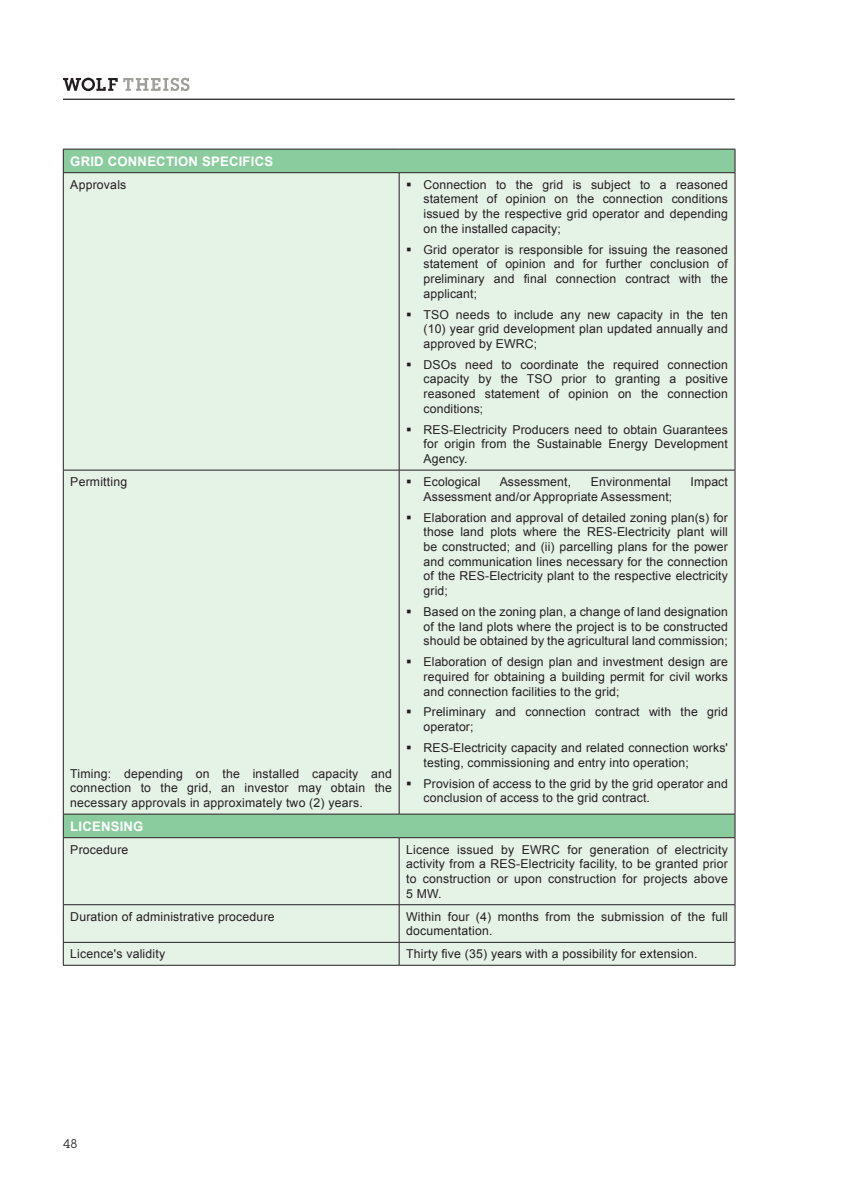
<style>
.page{position:relative;width:844px;height:1191px;background:#fff}
.page>*{position:absolute;margin:0;border:0;box-sizing:border-box;transform-origin:0 0}
.Text_table_7{font:700 13.12px "Arial";letter-spacing:.015em;color:#fff}
.Text_table_7-2{font:12.25px/14.7px "Arial";letter-spacing:.01em;color:#231f20;text-align:justify}
.t1{font:12.25px "Lubalin Graph Std";color:#231f20}
</style>
<div class="page">
<hr style="left:63px;top:99px;width:671px;height:1px;background:#231f20">
<svg style="left:63px;top:78px;width:126px;height:13px"></svg>
<div style="left:64px;top:150px;width:670px;height:22px;background:#8acc9e"></div>
<div style="left:64px;top:173px;width:670px;height:792px;background:#e5f3e7"></div>
<hr style="left:63px;top:814px;width:336px;height:1px;background:#231f20">
<svg style="left:63px;top:814px;width:1px;height:23px"></svg>
<hr style="left:63px;top:837px;width:336px;height:1px;background:#231f20">
<hr style="left:63px;top:149px;width:336px;height:1px;background:#231f20">
<svg style="left:63px;top:149px;width:1px;height:23px"></svg>
<hr style="left:399px;top:149px;width:336px;height:1px;background:#231f20">
<svg style="left:734px;top:149px;width:1px;height:23px"></svg>
<hr style="left:63px;top:172px;width:336px;height:1px;background:#231f20">
<hr style="left:399px;top:172px;width:336px;height:1px;background:#231f20">
<hr style="left:399px;top:814px;width:336px;height:1px;background:#231f20">
<svg style="left:734px;top:814px;width:1px;height:23px"></svg>
<hr style="left:399px;top:837px;width:336px;height:1px;background:#231f20">
<hr style="left:63px;top:904px;width:336px;height:1px;background:#231f20">
<hr style="left:399px;top:904px;width:336px;height:1px;background:#231f20">
<hr style="left:63px;top:942px;width:336px;height:1px;background:#231f20">
<hr style="left:399px;top:942px;width:336px;height:1px;background:#231f20">
<hr style="left:63px;top:965px;width:336px;height:1px;background:#231f20">
<hr style="left:399px;top:965px;width:336px;height:1px;background:#231f20">
<hr style="left:63px;top:173px;width:1px;height:297px;background:#231f20">
<hr style="left:399px;top:173px;width:1px;height:297px;background:#231f20">
<hr style="left:734px;top:173px;width:1px;height:297px;background:#231f20">
<hr style="left:63px;top:470px;width:336px;height:1px;background:#231f20">
<hr style="left:63px;top:470px;width:1px;height:344px;background:#231f20">
<hr style="left:399px;top:470px;width:336px;height:1px;background:#231f20">
<hr style="left:399px;top:470px;width:1px;height:344px;background:#231f20">
<hr style="left:734px;top:470px;width:1px;height:344px;background:#231f20">
<hr style="left:63px;top:838px;width:1px;height:66px;background:#231f20">
<hr style="left:399px;top:838px;width:1px;height:66px;background:#231f20">
<hr style="left:734px;top:838px;width:1px;height:66px;background:#231f20">
<hr style="left:63px;top:905px;width:1px;height:37px;background:#231f20">
<hr style="left:399px;top:905px;width:1px;height:37px;background:#231f20">
<hr style="left:734px;top:905px;width:1px;height:37px;background:#231f20">
<svg style="left:63px;top:942px;width:1px;height:23px"></svg>
<svg style="left:399px;top:942px;width:1px;height:23px"></svg>
<svg style="left:734px;top:942px;width:1px;height:23px"></svg>
<svg style="left:407px;top:182px;width:3px;height:4px"></svg>
<svg style="left:407px;top:247px;width:3px;height:4px"></svg>
<svg style="left:407px;top:312px;width:3px;height:4px"></svg>
<svg style="left:407px;top:362px;width:3px;height:4px"></svg>
<svg style="left:407px;top:427px;width:3px;height:4px"></svg>
<svg style="left:407px;top:515px;width:3px;height:4px"></svg>
<svg style="left:407px;top:609px;width:3px;height:4px"></svg>
<svg style="left:407px;top:710px;width:3px;height:4px"></svg>
<svg style="left:407px;top:745px;width:3px;height:4px"></svg>
<svg style="left:407px;top:781px;width:3px;height:4px"></svg>
<p class="Text_table_7" style="left:70px;top:152px;width:204px">GRID CONNECTION SPECIFICS</p>
<p class="Text_table_7-2" style="left:70px;top:177px;width:58px">Approvals</p>
<p class="Text_table_7-2" style="left:423px;top:177px;width:306px">Connection to the grid is subject to a reasoned statement of opinion on the connection conditions issued by the respective grid operator and depending on the installed capacity;</p>
<p class="Text_table_7-2" style="left:423px;top:242px;width:306px">Grid operator is responsible for issuing the reasoned statement of opinion and for further conclusion of preliminary and final connection contract with the applicant;</p>
<p class="Text_table_7-2" style="left:423px;top:307px;width:306px">TSO needs to include any new capacity in the ten (10) year grid development plan updated annually and approved by EWRC;</p>
<p class="Text_table_7-2" style="left:423px;top:357px;width:306px">DSOs need to coordinate the required connection capacity by the TSO prior to granting a positive reasoned statement of opinion on the connection conditions;</p>
<p class="Text_table_7-2" style="left:423px;top:422px;width:306px">RES-Electricity Producers need to obtain Guarantees for origin from the Sustainable Energy Development Agency.</p>
<p class="Text_table_7-2" style="left:70px;top:474px;width:58px">Permitting</p>
<p class="Text_table_7-2" style="left:423px;top:474px;width:58px">Ecological</p>
<p class="Text_table_7-2" style="left:499px;top:474px;width:73px">Assessment,</p>
<p class="Text_table_7-2" style="left:590px;top:474px;width:81px">Environmental</p>
<p class="Text_table_7-2" style="left:690px;top:474px;width:39px">Impact</p>
<p class="Text_table_7-2" style="left:423px;top:489px;width:250px">Assessment and/or Appropriate Assessment;</p>
<p class="Text_table_7-2" style="left:423px;top:510px;width:306px">Elaboration and approval of detailed zoning plan(s) for those land plots where the RES-Electricity plant will be constructed; and (ii) parcelling plans for the power and communication lines necessary for the connection of the RES-Electricity plant to the respective electricity grid;</p>
<p class="Text_table_7-2" style="left:423px;top:604px;width:306px">Based on the zoning plan, a change of land designation of the land plots where the project is to be constructed should be obtained by the agricultural land commission;</p>
<p class="Text_table_7-2" style="left:423px;top:654px;width:306px">Elaboration of design plan and investment design are required for obtaining a building permit for civil works and connection facilities to the grid;</p>
<p class="Text_table_7-2" style="left:423px;top:705px;width:306px">Preliminary and connection contract with the grid operator;</p>
<p class="Text_table_7-2" style="left:423px;top:740px;width:306px">RES-Electricity capacity and related connection worksʹ testing, commissioning and entry into operation;</p>
<p class="Text_table_7-2" style="left:423px;top:776px;width:306px">Provision of access to the grid by the grid operator and conclusion of access to the grid contract.</p>
<p class="Text_table_7-2" style="left:70px;top:766px;width:323px">Timing: depending on the installed capacity and connection to the grid, an investor may obtain the necessary approvals in approximately two (2) years.</p>
<p class="Text_table_7" style="left:70px;top:817px;width:75px">LICENSING</p>
<p class="Text_table_7-2" style="left:70px;top:842px;width:60px">Procedure</p>
<p class="Text_table_7-2" style="left:406px;top:842px;width:323px">Licence issued by EWRC for generation of electricity activity from a RES-Electricity facility, to be granted prior to construction or upon construction for projects above 5 MW.</p>
<p class="Text_table_7-2" style="left:70px;top:909px;width:206px">Duration of administrative procedure</p>
<p class="Text_table_7-2" style="left:406px;top:909px;width:323px">Within four (4) months from the submission of the full documentation.</p>
<p class="Text_table_7-2" style="left:70px;top:946px;width:96px">Licence's validity</p>
<p class="Text_table_7-2" style="left:406px;top:946px;width:293px">Thirty five (35) years with a possibility for extension.</p>
<p class="t1" style="left:63px;top:1136px;width:16px">48</p>
</div>
